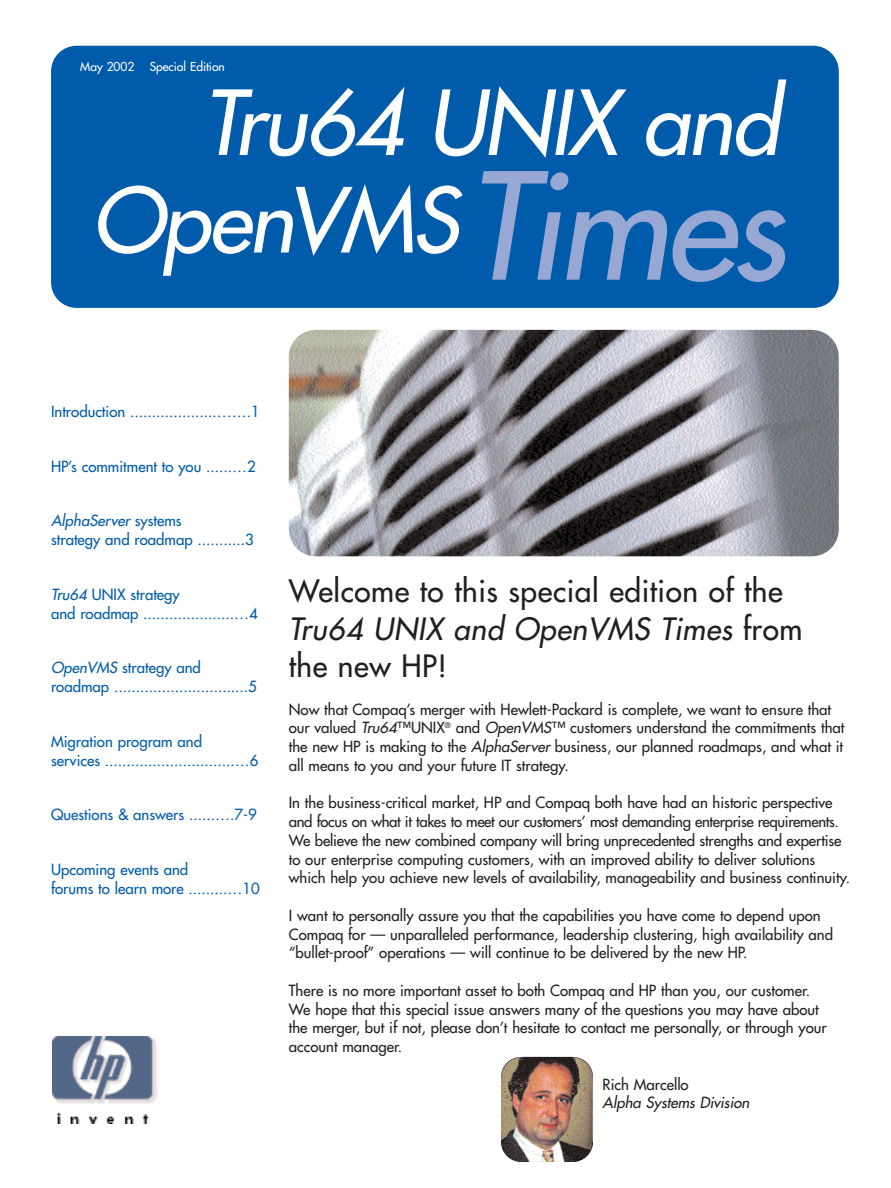
<style>
.page{position:relative;width:891px;height:1188px;background:#fff}
.page>*{position:absolute;margin:0;border:0;box-sizing:border-box;transform-origin:0 0}
.t1{font:italic 87px/97.5px "Futura";letter-spacing:-.025em;color:#fff;text-align:right}
.t2{font:30px/37.5px "Futura";letter-spacing:.015em;color:#231f20}
.t3{font:15px/18.8px "Futura";color:#231f20}
.t4{font:15px/18.8px "Futura";color:#015bab}
.t5{font:italic 15px "Futura";color:#231f20}
.t6{font:12px "Futura";color:#fff}
.s1{font-size:144px;color:#97a8d5}
.s2{font-style:italic}
</style>
<div class="page">
<img style="left:289px;top:330px;width:550px;height:226px">
<div style="left:51px;top:46px;width:788px;height:262px;background:#015bab;border-radius:26px"></div>
<img style="left:52px;top:1036px;width:105px;height:87px">
<img style="left:501px;top:1057px;width:92px;height:105px">
<p class="t6" style="left:80px;top:60px;width:56px">May 2002</p>
<p class="t6" style="left:150px;top:60px;width:77px">Special Edition</p>
<h1 class="t1" style="left:92px;top:78px;width:695px">Tru64 UNIX and<br>OpenVMS <span class="s1">Times</span></h1>
<p class="t4" style="left:51px;top:403px;width:210px">Introduction ....................…….1</p>
<p class="t4" style="left:51px;top:457px;width:206px">HP’s commitment to you ......…2</p>
<p class="t4" style="left:51px;top:512px;width:204px"><span class="s2">AlphaServer</span> systems<br>strategy and roadmap ...........3</p>
<p class="t4" style="left:51px;top:586px;width:208px"><span class="s2">Tru64</span> UNIX strategy<br>and roadmap .....................…4</p>
<p class="t4" style="left:51px;top:659px;width:207px"><span class="s2">OpenVMS</span> strategy and roadmap ...............................5</p>
<p class="t4" style="left:51px;top:733px;width:209px">Migration program and<br>services ..............................…6</p>
<p class="t4" style="left:51px;top:806px;width:207px">Questions &amp; answers ......….7-9</p>
<p class="t4" style="left:51px;top:861px;width:210px">Upcoming events and<br>forums to learn more .........…10</p>
<h2 class="t2" style="left:289px;top:574px;width:515px">Welcome to this special edition of the<br><span class="s2">Tru64 UNIX and OpenVMS Times</span> from the new HP!</h2>
<p class="t3" style="left:289px;top:700px;width:557px">Now that Compaq’s merger with Hewlett-Packard is complete, we want to ensure that our valued <span class="s2">Tru64</span>™UNIX<sup>®</sup> and <span class="s2">OpenVMS</span>™ customers understand the commitments that the new HP is making to the <span class="s2">AlphaServer</span> business, our planned roadmaps, and what it all means to you and your future IT strategy.</p>
<p class="t3" style="left:289px;top:794px;width:563px">In the business-critical market, HP and Compaq both have had an historic perspective and focus on what it takes to meet our customers’ most demanding enterprise requirements.<br>We believe the new combined company will bring unprecedented strengths and expertise to our enterprise computing customers, with an improved ability to deliver solutions which help you achieve new levels of availability, manageability and business continuity.</p>
<p class="t3" style="left:289px;top:907px;width:546px">I want to personally assure you that the capabilities you have come to depend upon<br>Compaq for — unparalleled performance, leadership clustering, high availability and “bullet-proof” operations — will continue to be delivered by the new HP.</p>
<p class="t3" style="left:289px;top:982px;width:540px">There is no more important asset to both Compaq and HP than you, our customer.<br>We hope that this special issue answers many of the questions you may have about the merger, but if not, please don’t hesitate to contact me personally, or through your account manager.</p>
<p class="t3" style="left:603px;top:1075px;width:88px">Rich Marcello</p>
<p class="t5" style="left:603px;top:1095px;width:148px">Alpha Systems Division</p>
</div>
